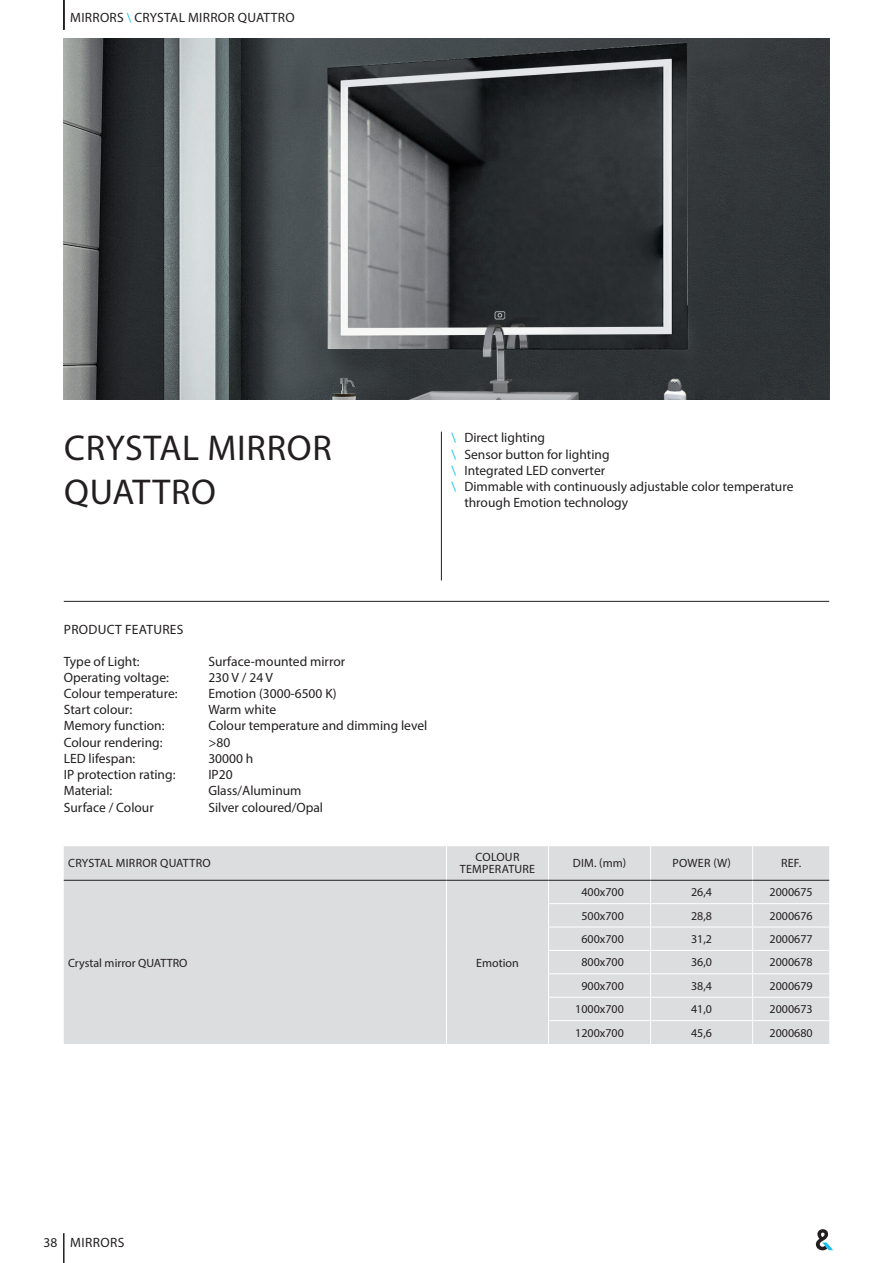
<style>
.page{position:relative;width:893px;height:1263px;background:#fff}
.page>*{position:absolute;margin:0;border:0;box-sizing:border-box;transform-origin:0 0}
.t1{font:36px/43.2px "Myriad Pro";letter-spacing:.02em;color:#231f20}
.t2{font:13.5px "Myriad Pro";color:#231f20}
.t3{font:13.5px "Myriad Pro";letter-spacing:.02em;color:#231f20}
.t4{font:13.5px "Myriad Pro";letter-spacing:.03em;color:#231f20}
.t5{font:12px "Myriad Pro";color:#231f20}
.t6{font:12px/12px "Myriad Pro";letter-spacing:.02em;color:#231f20;text-align:center}
.s1{color:#15c0f2}
</style>
<div class="page">
<hr style="left:64px;top:601px;width:765px;height:1px;background:#231f20">
<hr style="left:441px;top:432px;width:1px;height:148px;background:#231f20">
<img style="left:64px;top:38px;width:765px;height:362px">
<hr style="left:63px;top:0;width:2px;height:30px;background:#231f20">
<svg style="left:816px;top:1229px;width:17px;height:21px"></svg>
<hr style="left:63px;top:1233px;width:2px;height:30px;background:#231f20">
<div style="left:64px;top:846px;width:765px;height:198px;background:#dcdddf"></div>
<hr style="left:446px;top:846px;width:1px;height:34px;background:#fff">
<hr style="left:548px;top:846px;width:1px;height:34px;background:#fff">
<hr style="left:650px;top:846px;width:1px;height:34px;background:#fff">
<hr style="left:752px;top:846px;width:1px;height:34px;background:#fff">
<hr style="left:548px;top:903px;width:103px;height:1px;background:#fff">
<hr style="left:651px;top:903px;width:102px;height:1px;background:#fff">
<hr style="left:753px;top:903px;width:76px;height:1px;background:#fff">
<hr style="left:548px;top:927px;width:103px;height:1px;background:#fff">
<hr style="left:651px;top:927px;width:102px;height:1px;background:#fff">
<hr style="left:753px;top:927px;width:76px;height:1px;background:#fff">
<hr style="left:548px;top:950px;width:103px;height:1px;background:#fff">
<hr style="left:651px;top:950px;width:102px;height:1px;background:#fff">
<hr style="left:753px;top:950px;width:76px;height:1px;background:#fff">
<hr style="left:548px;top:973px;width:103px;height:1px;background:#fff">
<hr style="left:651px;top:973px;width:102px;height:1px;background:#fff">
<hr style="left:753px;top:973px;width:76px;height:1px;background:#fff">
<hr style="left:548px;top:997px;width:103px;height:1px;background:#fff">
<hr style="left:651px;top:997px;width:102px;height:1px;background:#fff">
<hr style="left:753px;top:997px;width:76px;height:1px;background:#fff">
<svg style="left:446px;top:881px;width:1px;height:163px"></svg>
<hr style="left:548px;top:1020px;width:103px;height:1px;background:#fff">
<svg style="left:548px;top:881px;width:1px;height:163px"></svg>
<hr style="left:651px;top:1020px;width:102px;height:1px;background:#fff">
<svg style="left:650px;top:881px;width:1px;height:163px"></svg>
<hr style="left:753px;top:1020px;width:76px;height:1px;background:#fff">
<svg style="left:752px;top:881px;width:1px;height:163px"></svg>
<hr style="left:64px;top:880px;width:382px;height:1px;background:#231f20">
<hr style="left:446px;top:880px;width:103px;height:1px;background:#231f20">
<hr style="left:549px;top:880px;width:102px;height:1px;background:#231f20">
<hr style="left:651px;top:880px;width:102px;height:1px;background:#231f20">
<hr style="left:753px;top:880px;width:76px;height:1px;background:#231f20">
<p class="t3" style="left:70px;top:10px;width:226px">MIRRORS <span class="s1">\</span> CRYSTAL MIRROR QUATTRO</p>
<h1 class="t1" style="left:64px;top:426px;width:269px">CRYSTAL MIRROR<br>QUATTRO</h1>
<p class="t2" style="left:452px;top:430px;width:95px"><span class="s1">\</span> Direct lighting</p>
<p class="t2" style="left:452px;top:446px;width:159px"><span class="s1">\</span> Sensor button for lighting</p>
<p class="t2" style="left:452px;top:462px;width:155px"><span class="s1">\</span> Integrated LED converter</p>
<p class="t2" style="left:452px;top:478px;width:343px"><span class="s1">\</span> Dimmable with continuously adjustable color temperature</p>
<p class="t2" style="left:464px;top:494px;width:165px">through Emotion technology</p>
<p class="t3" style="left:64px;top:621px;width:121px">PRODUCT FEATURES</p>
<p class="t2" style="left:64px;top:653px;width:77px">Type of Light:</p>
<p class="t2" style="left:208px;top:653px;width:138px">Surface-mounted mirror</p>
<p class="t2" style="left:64px;top:669px;width:107px">Operating voltage:</p>
<p class="t2" style="left:208px;top:669px;width:66px">230 V / 24 V</p>
<p class="t2" style="left:64px;top:685px;width:115px">Colour temperature:</p>
<p class="t2" style="left:208px;top:685px;width:130px">Emotion (3000-6500 K)</p>
<p class="t2" style="left:64px;top:701px;width:70px">Start colour:</p>
<p class="t2" style="left:208px;top:701px;width:69px">Warm white</p>
<p class="t2" style="left:64px;top:718px;width:102px">Memory function:</p>
<p class="t2" style="left:208px;top:718px;width:220px">Colour temperature and dimming level</p>
<p class="t2" style="left:64px;top:734px;width:100px">Colour rendering:</p>
<p class="t2" style="left:208px;top:734px;width:23px">&gt;80</p>
<p class="t2" style="left:64px;top:750px;width:73px">LED lifespan:</p>
<p class="t2" style="left:208px;top:750px;width:46px">30000 h</p>
<p class="t2" style="left:64px;top:766px;width:113px">IP protection rating:</p>
<p class="t2" style="left:208px;top:766px;width:26px">IP20</p>
<p class="t2" style="left:64px;top:782px;width:50px">Material:</p>
<p class="t2" style="left:208px;top:782px;width:95px">Glass/Aluminum</p>
<p class="t2" style="left:64px;top:799px;width:91px">Surface / Colour</p>
<p class="t2" style="left:208px;top:799px;width:116px">Silver coloured/Opal</p>
<p class="t6" style="left:68px;top:857px;width:144px">CRYSTAL MIRROR QUATTRO</p>
<p class="t6" style="left:460px;top:851px;width:77px">COLOUR<br>TEMPERATURE</p>
<p class="t5" style="left:573px;top:856px;width:55px">DIM. (mm)</p>
<p class="t5" style="left:672px;top:856px;width:60px">POWER (W)</p>
<p class="t5" style="left:781px;top:856px;width:22px">REF.</p>
<p class="t5" style="left:68px;top:955px;width:121px">Crystal mirror QUATTRO</p>
<p class="t5" style="left:476px;top:955px;width:44px">Emotion</p>
<p class="t5" style="left:581px;top:885px;width:44px">400x700</p>
<p class="t5" style="left:691px;top:885px;width:22px">26,4</p>
<p class="t5" style="left:770px;top:885px;width:45px">2000675</p>
<p class="t5" style="left:581px;top:908px;width:44px">500x700</p>
<p class="t5" style="left:691px;top:908px;width:22px">28,8</p>
<p class="t5" style="left:770px;top:908px;width:45px">2000676</p>
<p class="t5" style="left:581px;top:931px;width:44px">600x700</p>
<p class="t5" style="left:691px;top:931px;width:22px">31,2</p>
<p class="t5" style="left:770px;top:931px;width:45px">2000677</p>
<p class="t5" style="left:581px;top:955px;width:44px">800x700</p>
<p class="t5" style="left:691px;top:955px;width:22px">36,0</p>
<p class="t5" style="left:770px;top:955px;width:45px">2000678</p>
<p class="t5" style="left:581px;top:978px;width:44px">900x700</p>
<p class="t5" style="left:691px;top:978px;width:22px">38,4</p>
<p class="t5" style="left:770px;top:978px;width:45px">2000679</p>
<p class="t5" style="left:575px;top:1002px;width:50px">1000x700</p>
<p class="t5" style="left:691px;top:1002px;width:22px">41,0</p>
<p class="t5" style="left:770px;top:1002px;width:45px">2000673</p>
<p class="t5" style="left:575px;top:1025px;width:50px">1200x700</p>
<p class="t5" style="left:691px;top:1025px;width:22px">45,6</p>
<p class="t5" style="left:770px;top:1025px;width:45px">2000680</p>
<p class="t4" style="left:44px;top:1234px;width:82px">38 MIRRORS</p>
</div>
